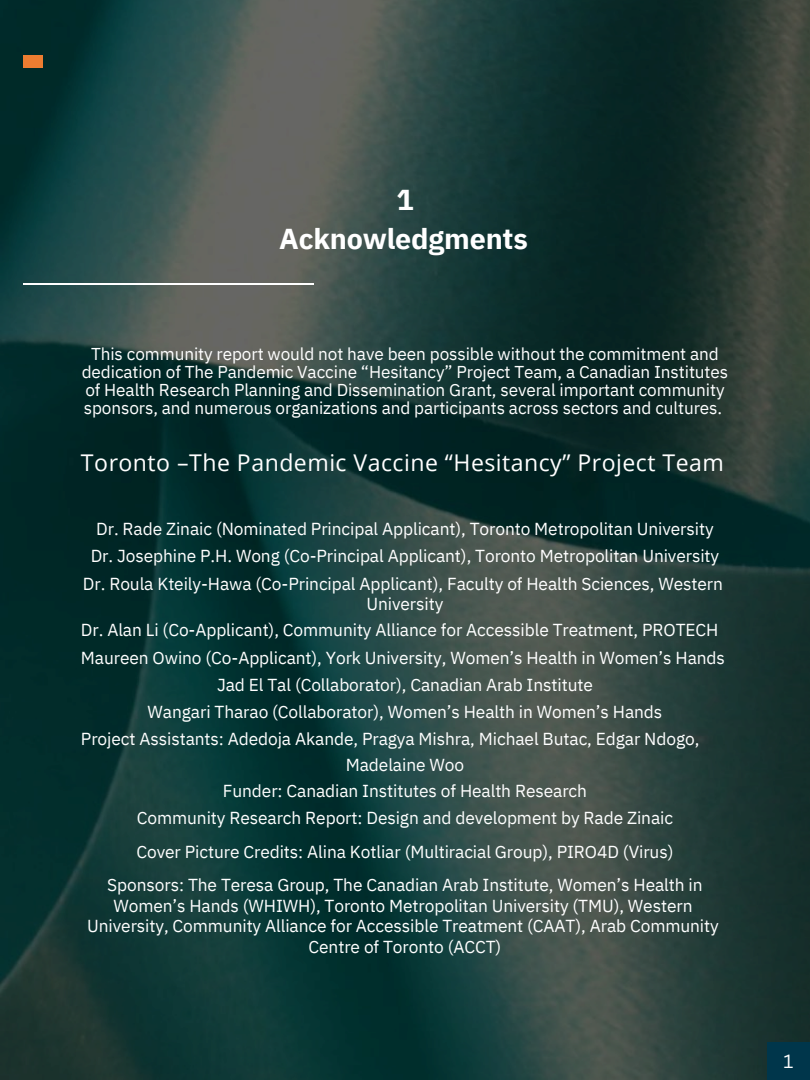
<style>
.page{position:relative;width:810px;height:1080px;background:#fff}
.page>*{position:absolute;margin:0;border:0;box-sizing:border-box;transform-origin:0 0}
.t1{font:700 28.75px/39.9px "IBM Plex Sans";letter-spacing:-.005em;color:#fff;text-align:center}
.t2{font:23.06px "Open Sans";letter-spacing:.02em;color:#fff}
.t3{font:18.62px "Canva Sans";color:#fff}
.t4{font:17.31px "IBM Plex Sans";letter-spacing:-.005em;color:#fff}
.t5{font:17.19px/18.2px "IBM Plex Sans";letter-spacing:-.005em;color:#fff;text-align:center}
</style>
<div class="page">
<img style="left:0;top:0;width:810px;height:1080px">
<hr style="left:23px;top:284px;width:291px;height:1px;background:#fff">
<div style="left:23px;top:55px;width:20px;height:12px;background:#ed7d31"></div>
<div style="left:767px;top:1042px;width:43px;height:38px;background:#00364b"></div>
<p class="t1" style="left:279px;top:179px;width:250px">1<br>Acknowledgments</p>
<p class="t5" style="left:82px;top:344px;width:648px">This community report would not have been possible without the commitment and dedication of The Pandemic Vaccine “Hesitancy” Project Team, a Canadian Institutes of Health Research Planning and Dissemination Grant, several important community sponsors, and numerous organizations and participants across sectors and cultures.</p>
<p class="t2" style="left:81px;top:446px;width:644px">Toronto –The Pandemic Vaccine “Hesitancy” Project Team</p>
<h1 class="t4" style="left:96px;top:517px;width:619px">Dr. Rade Zinaic (Nominated Principal Applicant), Toronto Metropolitan University</h1>
<p class="t4" style="left:91px;top:544px;width:630px">Dr. Josephine P.H. Wong (Co-Principal Applicant), Toronto Metropolitan University</p>
<p class="t4" style="left:83px;top:572px;width:642px">Dr. Roula Kteily-Hawa (Co-Principal Applicant), Faculty of Health Sciences, Western</p>
<h2 class="t4" style="left:367px;top:592px;width:78px">University</h2>
<p class="t4" style="left:81px;top:619px;width:639px">Dr. Alan Li (Co-Applicant), Community Alliance for Accessible Treatment, PROTECH</p>
<p class="t4" style="left:81px;top:646px;width:646px">Maureen Owino (Co-Applicant), York University, Women’s Health in Women’s Hands</p>
<p class="t4" style="left:217px;top:673px;width:377px">Jad El Tal (Collaborator), Canadian Arab Institute</p>
<p class="t4" style="left:148px;top:700px;width:516px">Wangari Tharao (Collaborator), Women’s Health in Women’s Hands</p>
<p class="t4" style="left:81px;top:727px;width:620px">Project Assistants: Adedoja Akande, Pragya Mishra, Michael Butac, Edgar Ndogo,</p>
<p class="t4" style="left:346px;top:753px;width:120px">Madelaine Woo</p>
<p class="t4" style="left:223px;top:779px;width:366px">Funder: Canadian Institutes of Health Research</p>
<p class="t4" style="left:137px;top:806px;width:538px">Community Research Report: Design and development by Rade Zinaic</p>
<p class="t4" style="left:136px;top:840px;width:539px">Cover Picture Credits: Alina Kotliar (Multiracial Group), PIRO4D (Virus)</p>
<p class="t4" style="left:107px;top:873px;width:597px">Sponsors: The Teresa Group, The Canadian Arab Institute, Women’s Health in</p>
<p class="t4" style="left:113px;top:894px;width:581px">Women’s Hands (WHIWH), Toronto Metropolitan University (TMU), Western</p>
<p class="t4" style="left:87px;top:914px;width:633px">University, Community Alliance for Accessible Treatment (CAAT), Arab Community</p>
<p class="t4" style="left:309px;top:935px;width:194px">Centre of Toronto (ACCT)</p>
<p class="t3" style="left:784px;top:1048px;width:11px">1</p>
</div>
